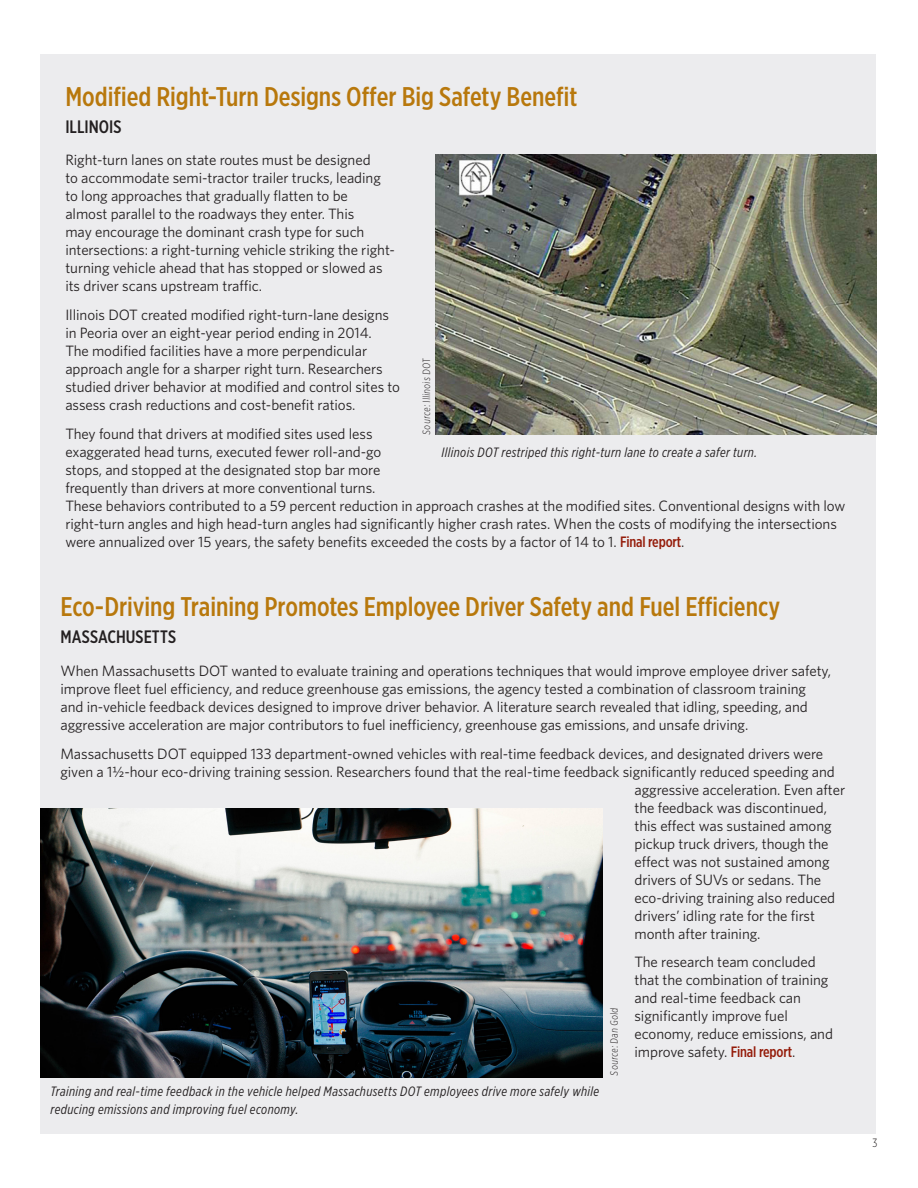
<style>
.page{position:relative;width:918px;height:1188px;background:#fff}
.page>*{position:absolute;margin:0;border:0;box-sizing:border-box;transform-origin:0 0}
.ProjectTitle{font:500 27px "Gotham X Narrow";color:#b8780c}
.ProjectTitle-2{font:500 18px "Gotham X Narrow";color:#231f20}
.Project_Body{font:15px/18px "Whitney";letter-spacing:-.005em;color:#231f20}
.t1{font:italic 13.5px/18px "Gotham X Narrow";letter-spacing:.03em;color:#231f20}
.t2{font:300 12px "Gotham X Narrow";color:#231f20}
.IntroParagraph_-_dro{font:300 10.5px "Gotham X Narrow";color:#231f20}
.s1{font-family:"Gotham X Narrow";font-weight:500;color:#941b09}
</style>
<div class="page">
<div style="left:40px;top:54px;width:836px;height:1080px;background:#ececee"></div>
<img style="left:435px;top:154px;width:441px;height:281px">
<img style="left:40px;top:808px;width:563px;height:269px">
<p class="ProjectTitle" style="left:65px;top:80px;width:514px">Modified Right-Turn Designs Offer Big Safety Benefit</p>
<p class="ProjectTitle-2" style="left:65px;top:116px;width:58px">ILLINOIS</p>
<p class="Project_Body" style="left:65px;top:151px;width:331px">Right-turn lanes on state routes must be designed<br>to accommodate semi-tractor trailer trucks, leading to long approaches that gradually flatten to be<br>almost parallel to the roadways they enter. This<br>may encourage the dominant crash type for such intersections: a right-turning vehicle striking the right&shy;turning vehicle ahead that has stopped or slowed as its driver scans upstream traffic.</p>
<p class="Project_Body" style="left:65px;top:306px;width:336px">Illinois DOT created modified right-turn-lane designs in Peoria over an eight-year period ending in 2014.<br>The modified facilities have a more perpendicular approach angle for a sharper right turn. Researchers studied driver behavior at modified and control sites to assess crash reductions and cost-benefit ratios.</p>
<p class="Project_Body" style="left:65px;top:424px;width:782px">They found that drivers at modified sites used less<br>exaggerated head turns, executed fewer roll-and-go<br>stops, and stopped at the designated stop bar more<br>frequently than drivers at more conventional turns.<br>These behaviors contributed to a 59 percent reduction in approach crashes at the modified sites. Conventional designs with low right-turn angles and high head-turn angles had significantly higher crash rates. When the costs of modifying the intersections were annualized over 15 years, the safety benefits exceeded the costs by a factor of 14 to 1. <span class="s1">Final report</span>.</p>
<p class="IntroParagraph_-_dro" style="left:420px;top:435px;width:79px;rotate:-90deg">Source: Illinois DOT</p>
<p class="t1" style="left:441px;top:443px;width:317px">Illinois DOT restriped this right-turn lane to create a safer turn.</p>
<p class="ProjectTitle" style="left:60px;top:590px;width:721px">Eco-Driving Training Promotes Employee Driver Safety and Fuel Efficiency</p>
<p class="ProjectTitle-2" style="left:60px;top:626px;width:117px">MASSACHUSETTS</p>
<p class="Project_Body" style="left:60px;top:661px;width:772px">When Massachusetts DOT wanted to evaluate training and operations techniques that would improve employee driver safety, improve fleet fuel efficiency, and reduce greenhouse gas emissions, the agency tested a combination of classroom training and in-vehicle feedback devices designed to improve driver behavior. A literature search revealed that idling, speeding, and aggressive acceleration are major contributors to fuel inefficiency, greenhouse gas emissions, and unsafe driving.</p>
<p class="Project_Body" style="left:60px;top:744px;width:764px">Massachusetts DOT equipped 133 department-owned vehicles with real-time feedback devices, and designated drivers were</p>
<p class="Project_Body" style="left:60px;top:762px;width:776px">given a 1½-hour eco-driving training session. Researchers found that the real-time feedback significantly reduced speeding and</p>
<p class="Project_Body" style="left:634px;top:780px;width:212px">aggressive acceleration. Even after</p>
<p class="Project_Body" style="left:634px;top:798px;width:194px">the feedback was discontinued,</p>
<p class="Project_Body" style="left:634px;top:816px;width:199px">this effect was sustained among</p>
<p class="Project_Body" style="left:634px;top:834px;width:196px">pickup truck drivers, though the</p>
<p class="Project_Body" style="left:634px;top:852px;width:197px">effect was not sustained among</p>
<p class="Project_Body" style="left:634px;top:870px;width:188px">drivers of SUVs or sedans. The</p>
<p class="Project_Body" style="left:634px;top:888px;width:202px">eco-driving training also reduced</p>
<p class="Project_Body" style="left:634px;top:906px;width:182px">drivers’ idling rate for the first</p>
<p class="Project_Body" style="left:634px;top:924px;width:128px">month after training.</p>
<p class="Project_Body" style="left:634px;top:953px;width:200px">The research team concluded that the combination of training and real-time feedback can significantly improve fuel economy, reduce emissions, and improve safety. <span class="s1">Final report</span>.</p>
<p class="IntroParagraph_-_dro" style="left:608px;top:1076px;width:70px;rotate:-90deg">Source: Dan Gold</p>
<p class="t1" style="left:51px;top:1082px;width:550px">Training and real-time feedback in the vehicle helped Massachusetts DOT employees drive more safely while reducing emissions and improving fuel economy.</p>
<p class="t2" style="left:873px;top:1136px;width:6px">3</p>
</div>
